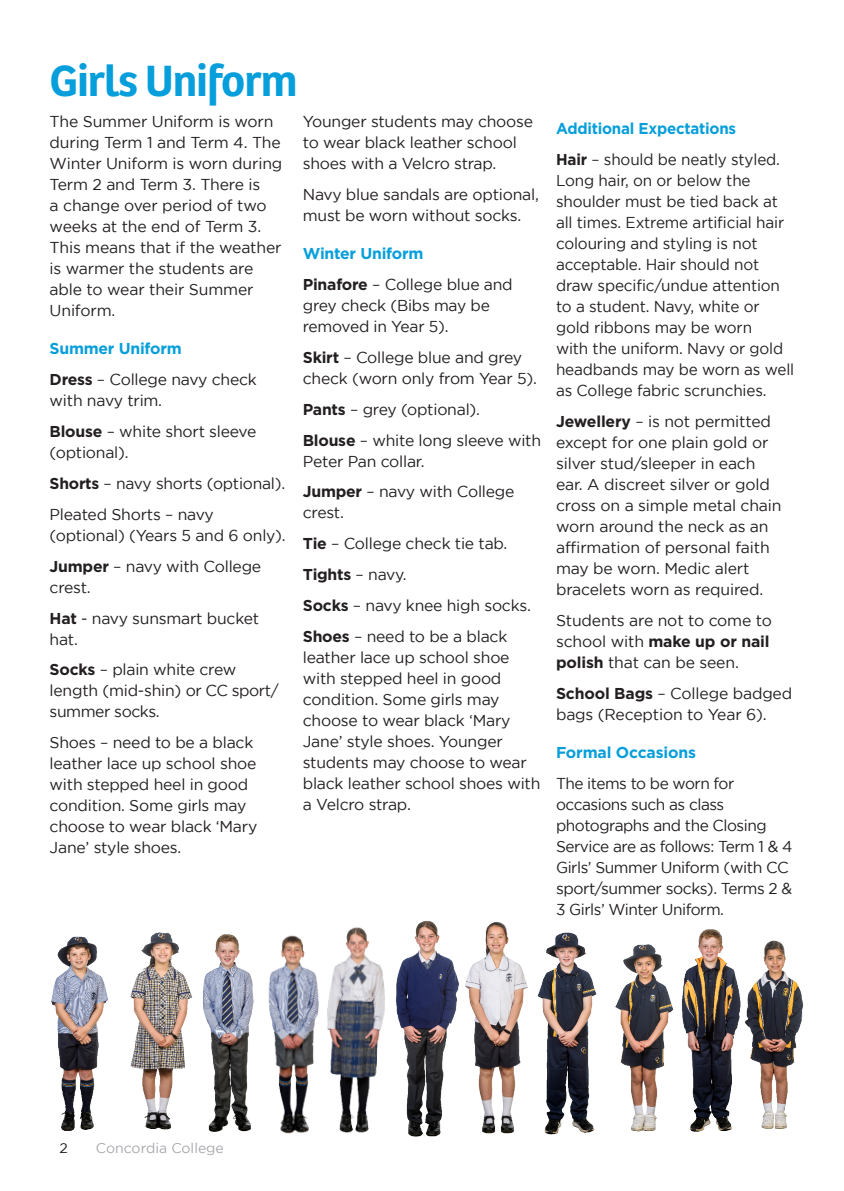
<style>
.page{position:relative;width:844px;height:1191px;background:#fff}
.page>*{position:absolute;margin:0;border:0;box-sizing:border-box;transform-origin:0 0}
.Heading_2{font:600 45.5px "Bree";letter-spacing:-.02em;color:#069edb}
.Body_Copy{font:15.75px/21px "Gotham";letter-spacing:-.015em;color:#231f20}
.Sub_Heading{font:700 15.75px "Gotham";letter-spacing:-.015em;color:#069edb}
.Sub_Heading-2{font:700 15.75px "Gotham";letter-spacing:-.015em;color:#069edb;scale:.96 1}
.Body_Copy-2{font:700 15.75px "Gotham";letter-spacing:-.015em;color:#231f20}
.t1{font:14px "Gotham";color:#a8a9ad}
.t2{font:14px "Gotham";color:#231f20}
.s1{font-weight:700}
.s2{font-weight:400}
</style>
<div class="page">
<img style="left:51px;top:932px;width:142px;height:199px">
<img style="left:268px;top:927px;width:117px;height:207px">
<img style="left:203px;top:934px;width:51px;height:198px">
<img style="left:697px;top:929px;width:106px;height:203px">
<img style="left:537px;top:932px;width:160px;height:203px">
<img style="left:465px;top:922px;width:63px;height:212px">
<img style="left:396px;top:920px;width:63px;height:217px">
<p class="Heading_2" style="left:50px;top:46px;width:249px">Girls Uniform</p>
<p class="Body_Copy" style="left:50px;top:111px;width:234px">The Summer Uniform is worn during Term 1 and Term 4. The<br>Winter Uniform is worn during<br>Term 2 and Term 3. There is<br>a change over period of two weeks at the end of Term 3.<br>This means that if the weather is warmer the students are able to wear their Summer<br>Uniform.</p>
<p class="Sub_Heading" style="left:50px;top:339px;width:134px">Summer Uniform</p>
<p class="Body_Copy" style="left:50px;top:368px;width:209px"><span class="s1">Dress</span> – College navy check with navy trim.</p>
<p class="Body_Copy" style="left:50px;top:420px;width:208px"><span class="s1">Blouse</span> – white short sleeve (optional).</p>
<p class="Body_Copy" style="left:50px;top:472px;width:237px"><span class="s1">Shorts</span> – navy shorts (optional).</p>
<p class="Body_Copy" style="left:50px;top:503px;width:237px">Pleated Shorts – navy (optional) (Years 5 and 6 only).</p>
<p class="Body_Copy" style="left:50px;top:555px;width:213px"><span class="s1">Jumper</span> – navy with College crest.</p>
<p class="Body_Copy" style="left:50px;top:607px;width:211px"><span class="s1">Hat</span> - navy sunsmart bucket hat.</p>
<p class="Body_Copy" style="left:50px;top:659px;width:230px"><span class="s1">Socks</span> – plain white crew length (mid-shin) or CC sport/ summer socks.</p>
<p class="Body_Copy" style="left:50px;top:732px;width:209px">Shoes – need to be a black leather lace up school shoe with stepped heel in good condition. Some girls may choose to wear black ‘Mary<br>Jane’ style shoes.</p>
<p class="Body_Copy" style="left:303px;top:111px;width:232px">Younger students may choose to wear black leather school shoes with a Velcro strap.</p>
<p class="Body_Copy" style="left:303px;top:183px;width:237px">Navy blue sandals are optional, must be worn without socks.</p>
<p class="Sub_Heading" style="left:303px;top:244px;width:122px">Winter Uniform</p>
<p class="Body_Copy" style="left:303px;top:273px;width:211px"><span class="s1">Pinafore</span> – College blue and grey check (Bibs may be removed in Year 5).</p>
<p class="Body_Copy" style="left:303px;top:346px;width:235px"><span class="s1">Skirt</span> – College blue and grey check (worn only from Year 5).</p>
<p class="Body_Copy" style="left:303px;top:398px;width:179px"><span class="s1">Pants</span> – grey (optional).</p>
<p class="Body_Copy" style="left:303px;top:429px;width:240px"><span class="s1">Blouse</span> – white long sleeve with<br>Peter Pan collar.</p>
<p class="Body_Copy" style="left:303px;top:481px;width:213px"><span class="s1">Jumper</span> – navy with College crest.</p>
<p class="Body_Copy" style="left:303px;top:533px;width:206px"><span class="s1">Tie</span> – College check tie tab.</p>
<p class="Body_Copy-2" style="left:303px;top:565px;width:105px">Tights <span class="s2">– navy.</span></p>
<p class="Body_Copy" style="left:303px;top:595px;width:229px"><span class="s1">Socks</span> – navy knee high socks.</p>
<p class="Body_Copy" style="left:303px;top:626px;width:239px"><span class="s1">Shoes</span> – need to be a black leather lace up school shoe with stepped heel in good condition. Some girls may choose to wear black ‘Mary<br>Jane’ style shoes. Younger students may choose to wear black leather school shoes with a Velcro strap.</p>
<p class="Sub_Heading-2" style="left:556px;top:119px;width:189px">Additional Expectations</p>
<p class="Body_Copy" style="left:556px;top:148px;width:240px"><span class="s1">Hair</span> – should be neatly styled.<br>Long hair, on or below the shoulder must be tied back at all times. Extreme artificial hair colouring and styling is not acceptable. Hair should not draw specific/undue attention to a student. Navy, white or gold ribbons may be worn<br>with the uniform. Navy or gold headbands may be worn as well as College fabric scrunchies.</p>
<p class="Body_Copy" style="left:556px;top:410px;width:227px"><span class="s1">Jewellery</span> – is not permitted except for one plain gold or silver stud/sleeper in each ear. A discreet silver or gold cross on a simple metal chain worn around the neck as an affirmation of personal faith may be worn. Medic alert bracelets worn as required.</p>
<p class="Body_Copy" style="left:556px;top:609px;width:217px">Students are not to come to school with <span class="s1">make up or nail polish</span> that can be seen.</p>
<p class="Body_Copy" style="left:556px;top:682px;width:238px"><span class="s1">School Bags</span> – College badged bags (Reception to Year 6).</p>
<p class="Sub_Heading" style="left:556px;top:743px;width:141px">Formal Occasions</p>
<p class="Body_Copy" style="left:556px;top:772px;width:238px">The items to be worn for occasions such as class photographs and the Closing<br>Service are as follows: Term 1 &amp; 4<br>Girls’ Summer Uniform (with CC sport/summer socks). Terms 2 &amp;<br>3 Girls’ Winter Uniform.</p>
<p class="t2" style="left:60px;top:1139px;width:10px">2</p>
<p class="t1" style="left:96px;top:1139px;width:129px">Concordia College</p>
</div>
